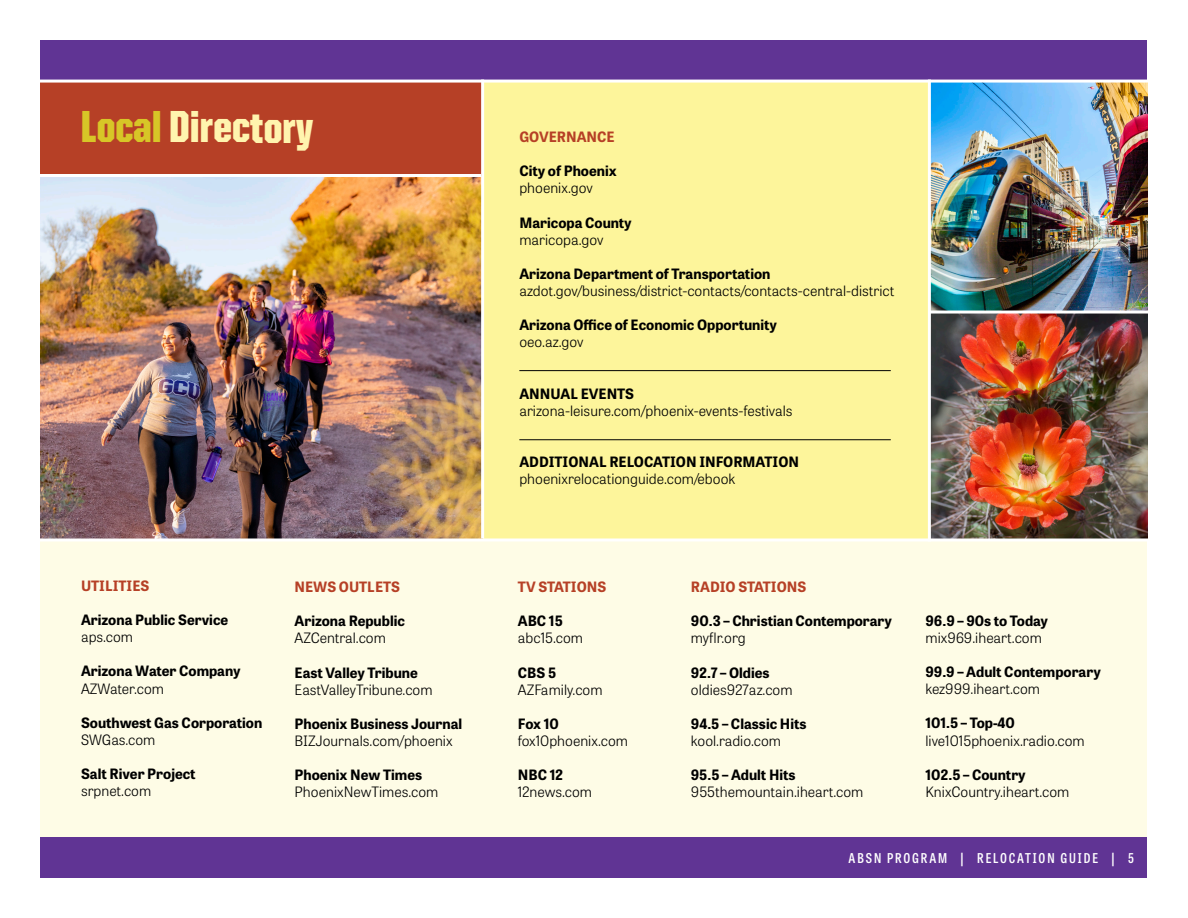
<style>
.page{position:relative;width:1188px;height:918px;background:#fff}
.page>*{position:absolute;margin:0;border:0;box-sizing:border-box;transform-origin:0 0}
.t1{font:900 45px "United Sans Cond";color:#fff4ae}
.t2{font:300 14.25px "Tablet Gothic";color:#000}
.t3{font:700 14.25px "Tablet Gothic";color:#000}
.t4{font:700 14.25px "Tablet Gothic";color:#b64026}
.t5{font:600 13.5px "Tablet Gothic Condensed";letter-spacing:.14em;color:#fff}
.s1{color:#d7c627}
</style>
<div class="page">
<img style="left:931px;top:83px;width:217px;height:455px">
<img style="left:40px;top:177px;width:441px;height:361px">
<div style="left:483px;top:81px;width:446px;height:459px;background:#fdf59b"></div>
<div style="left:40px;top:540px;width:1108px;height:297px;background:#fefce6"></div>
<div style="left:40px;top:40px;width:1108px;height:41px;background:#603494"></div>
<div style="left:40px;top:81px;width:443px;height:95px;background:#b64026"></div>
<hr style="left:24px;top:80px;width:1133px;height:3px;background:#fff">
<hr style="left:28px;top:174px;width:453px;height:3px;background:#fff">
<hr style="left:481px;top:80px;width:3px;height:459px;background:#fff">
<div style="left:40px;top:837px;width:1108px;height:41px;background:#603494"></div>
<hr style="left:519px;top:370px;width:372px;height:1px;background:#000">
<hr style="left:519px;top:439px;width:372px;height:1px;background:#000">
<hr style="left:929px;top:311px;width:234px;height:3px;background:#fff">
<hr style="left:928px;top:80px;width:3px;height:462px;background:#fff">
<svg style="left:40px;top:538px;width:1108px;height:4px;fill:#fff"></svg>
<h1 class="t1" style="left:81px;top:103px;width:234px"><span class="s1">Local</span> Directory</h1>
<p class="t4" style="left:81px;top:576px;width:70px">UTILITIES</p>
<p class="t3" style="left:81px;top:610px;width:149px">Arizona Public Service</p>
<p class="t2" style="left:81px;top:627px;width:54px">aps.com</p>
<p class="t3" style="left:81px;top:661px;width:161px">Arizona Water Company</p>
<p class="t2" style="left:81px;top:679px;width:85px">AZWater.com</p>
<p class="t3" style="left:81px;top:712px;width:183px">Southwest Gas Corporation</p>
<p class="t2" style="left:81px;top:730px;width:76px">SWGas.com</p>
<p class="t3" style="left:81px;top:764px;width:116px">Salt River Project</p>
<p class="t2" style="left:81px;top:781px;width:72px">srpnet.com</p>
<p class="t4" style="left:295px;top:577px;width:107px">NEWS OUTLETS</p>
<p class="t3" style="left:295px;top:611px;width:112px">Arizona Republic</p>
<p class="t2" style="left:295px;top:629px;width:93px">AZCentral.com</p>
<p class="t3" style="left:295px;top:662px;width:125px">East Valley Tribune</p>
<p class="t2" style="left:295px;top:680px;width:140px">EastValleyTribune.com</p>
<p class="t3" style="left:295px;top:714px;width:169px">Phoenix Business Journal</p>
<p class="t2" style="left:295px;top:731px;width:160px">BIZJournals.com/phoenix</p>
<p class="t3" style="left:295px;top:765px;width:129px">Phoenix New Times</p>
<p class="t2" style="left:295px;top:783px;width:145px">PhoenixNewTimes.com</p>
<p class="t4" style="left:519px;top:127px;width:97px">GOVERNANCE</p>
<p class="t3" style="left:519px;top:161px;width:99px">City of Phoenix</p>
<p class="t2" style="left:519px;top:179px;width:75px">phoenix.gov</p>
<p class="t3" style="left:519px;top:212px;width:114px">Maricopa County</p>
<p class="t2" style="left:519px;top:230px;width:86px">maricopa.gov</p>
<p class="t3" style="left:519px;top:264px;width:253px">Arizona Department of Transportation</p>
<p class="t2" style="left:519px;top:281px;width:376px">azdot.gov/business/district-contacts/contacts-central-district</p>
<p class="t3" style="left:519px;top:315px;width:259px">Arizona Office of Economic Opportunity</p>
<p class="t2" style="left:519px;top:333px;width:66px">oeo.az.gov</p>
<p class="t3" style="left:519px;top:383px;width:116px">ANNUAL EVENTS</p>
<p class="t2" style="left:519px;top:401px;width:275px">arizona-leisure.com/phoenix-events-festivals</p>
<p class="t3" style="left:519px;top:452px;width:281px">ADDITIONAL RELOCATION INFORMATION</p>
<p class="t2" style="left:519px;top:469px;width:217px">phoenixrelocationguide.com/ebook</p>
<p class="t4" style="left:518px;top:577px;width:90px">TV STATIONS</p>
<p class="t3" style="left:518px;top:611px;width:46px">ABC 15</p>
<p class="t2" style="left:518px;top:629px;width:67px">abc15.com</p>
<p class="t3" style="left:518px;top:662px;width:40px">CBS 5</p>
<p class="t2" style="left:518px;top:680px;width:86px">AZFamily.com</p>
<p class="t3" style="left:518px;top:714px;width:43px">Fox 10</p>
<p class="t2" style="left:518px;top:731px;width:112px">fox10phoenix.com</p>
<p class="t3" style="left:518px;top:765px;width:47px">NBC 12</p>
<p class="t2" style="left:518px;top:783px;width:76px">12news.com</p>
<p class="t4" style="left:691px;top:577px;width:117px">RADIO STATIONS</p>
<p class="t3" style="left:691px;top:611px;width:203px">90.3 – Christian Contemporary</p>
<p class="t2" style="left:691px;top:629px;width:56px">myflr.org</p>
<p class="t3" style="left:691px;top:662px;width:80px">92.7 – Oldies</p>
<p class="t2" style="left:691px;top:680px;width:103px">oldies927az.com</p>
<p class="t3" style="left:691px;top:714px;width:117px">94.5 – Classic Hits</p>
<p class="t2" style="left:691px;top:731px;width:92px">kool.radio.com</p>
<p class="t3" style="left:691px;top:765px;width:106px">95.5 – Adult Hits</p>
<p class="t2" style="left:691px;top:783px;width:174px">955themountain.iheart.com</p>
<p class="t3" style="left:925px;top:611px;width:124px">96.9 – 90s to Today</p>
<p class="t2" style="left:925px;top:628px;width:118px">mix969.iheart.com</p>
<p class="t3" style="left:925px;top:662px;width:177px">99.9 – Adult Contemporary</p>
<p class="t2" style="left:925px;top:679px;width:116px">kez999.iheart.com</p>
<p class="t3" style="left:925px;top:713px;width:91px">101.5 – Top-40</p>
<p class="t2" style="left:925px;top:731px;width:161px">live1015phoenix.radio.com</p>
<p class="t3" style="left:925px;top:764px;width:102px">102.5 – Country</p>
<p class="t2" style="left:925px;top:782px;width:146px">KnixCountry.iheart.com</p>
<p class="t5" style="left:849px;top:849px;width:287px">ABSN PROGRAM | RELOCATION GUIDE | 5</p>
</div>
